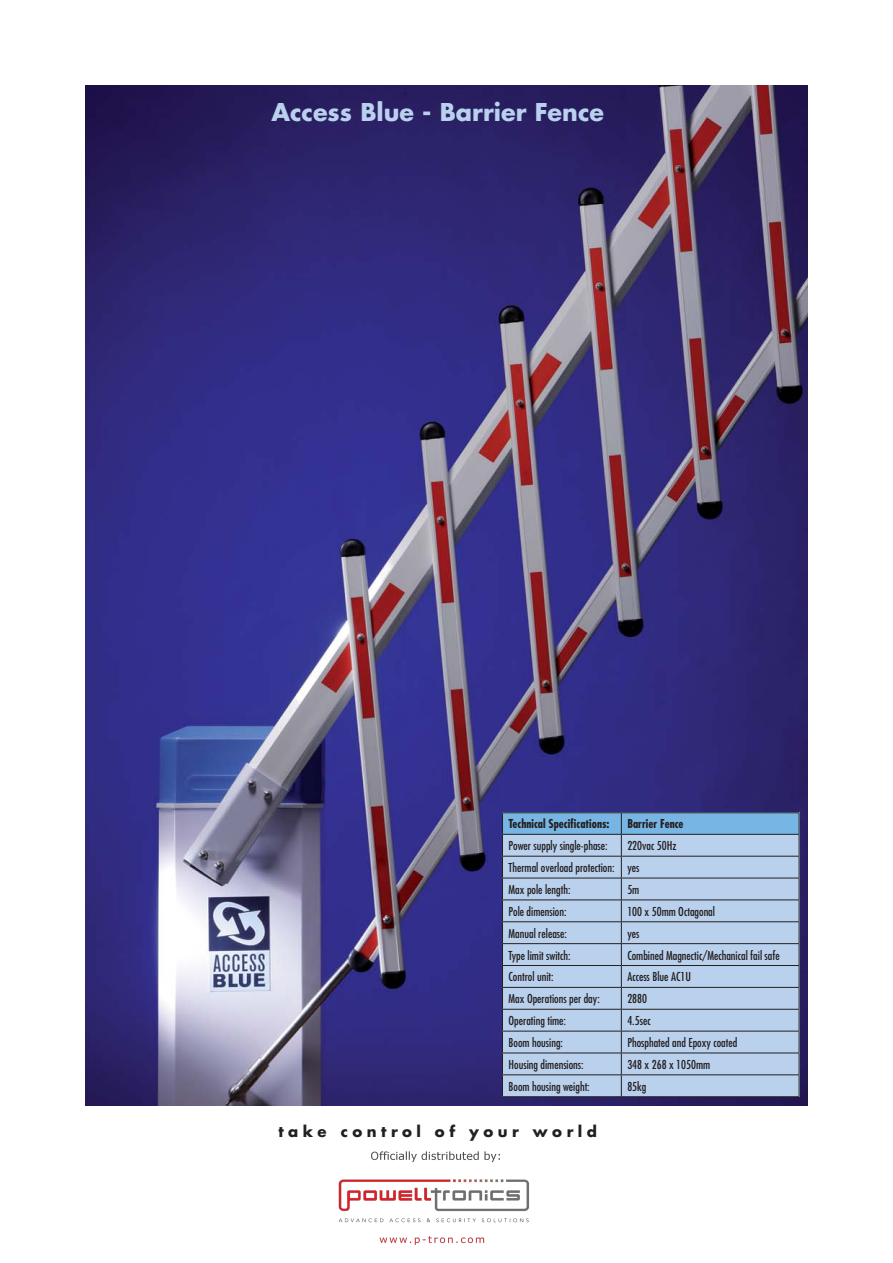
<style>
.page{position:relative;width:893px;height:1263px;background:#fff}
.page>*{position:absolute;margin:0;border:0;box-sizing:border-box;transform-origin:0 0}
.t1{font:700 23.85px "Futura";color:#bad1ed}
.t2{font:700 15px "Futura";letter-spacing:.3em;color:#231f20}
.t3{font:condensed 12px/21.9px "Futura";color:#231f20}
.t4{font:700 condensed 12px "Futura";color:#231f20}
</style>
<div class="page">
<img style="left:85px;top:85px;width:723px;height:1021px">
<hr style="left:502px;top:812px;width:119px;height:1px;background:#231f20">
<hr style="left:621px;top:812px;width:178px;height:1px;background:#231f20">
<svg style="left:502px;top:813px;width:298px;height:283px;background:#adc5e1"></svg>
<hr style="left:502px;top:1096px;width:297px;height:1px;background:#231f20">
<img style="left:338px;top:1151px;width:191px;height:94px">
<h1 class="t1" style="left:271px;top:101px;width:334px">Access Blue - Barrier Fence</h1>
<p class="t4" style="left:508px;top:819px;width:103px">Technical Specifications:</p>
<p class="t4" style="left:627px;top:819px;width:58px">Barrier Fence</p>
<p class="t3" style="left:508px;top:836px;width:101px">Power supply single-phase:</p>
<p class="t3" style="left:508px;top:836px;width:169px;text-indent:119px">220vac 50Hz<br>Thermal overload protection: yes<br>Max pole length:</p>
<p class="t3" style="left:627px;top:879px;width:14px">5m</p>
<p class="t3" style="left:508px;top:901px;width:59px">Pole dimension:</p>
<p class="t3" style="left:627px;top:901px;width:89px">100 x 50mm Octagonal</p>
<p class="t3" style="left:508px;top:923px;width:60px">Manual release:</p>
<p class="t3" style="left:627px;top:923px;width:14px">yes</p>
<p class="t3" style="left:508px;top:945px;width:64px">Type limit switch:</p>
<p class="t3" style="left:627px;top:945px;width:154px">Combined Magnectic/Mechanical fail safe</p>
<p class="t3" style="left:508px;top:967px;width:47px">Control unit:</p>
<p class="t3" style="left:627px;top:967px;width:65px">Access Blue AC1U</p>
<p class="t3" style="left:508px;top:989px;width:93px">Max Operations per day:</p>
<p class="t3" style="left:627px;top:989px;width:21px">2880</p>
<p class="t3" style="left:508px;top:1011px;width:59px">Operating time:</p>
<p class="t3" style="left:627px;top:1011px;width:25px">4.5sec</p>
<p class="t3" style="left:508px;top:1033px;width:56px">Boom housing:</p>
<p class="t3" style="left:627px;top:1033px;width:111px">Phosphated and Epoxy coated</p>
<p class="t3" style="left:508px;top:1054px;width:77px">Housing dimensions:</p>
<p class="t3" style="left:627px;top:1054px;width:84px">348 x 268 x 1050mm</p>
<p class="t3" style="left:508px;top:1076px;width:83px">Boom housing weight:</p>
<p class="t3" style="left:627px;top:1076px;width:21px">85kg</p>
<p class="t2" style="left:278px;top:1125px;width:320px">take control of your world</p>
</div>
